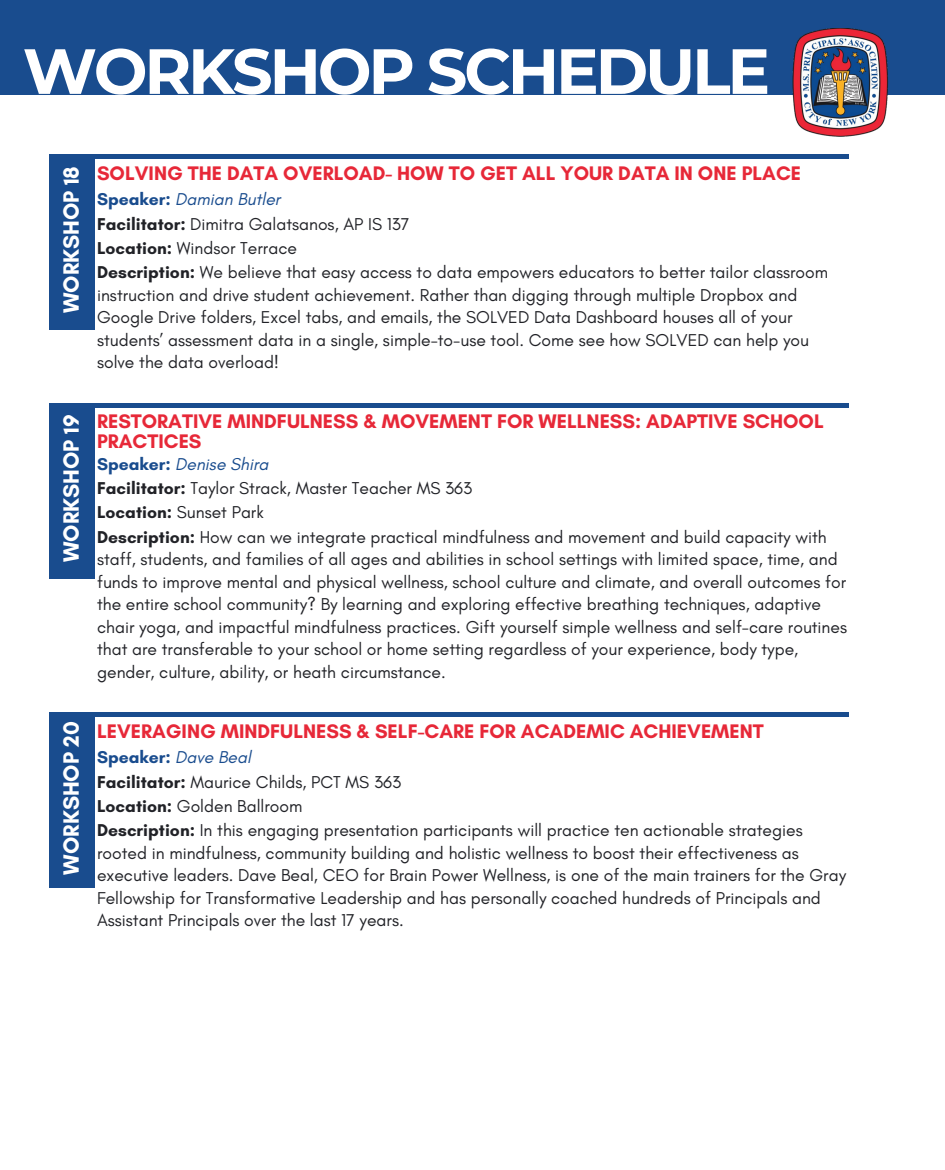
<style>
.page{position:relative;width:945px;height:1170px;background:#fff}
.page>*{position:absolute;margin:0;border:0;box-sizing:border-box;transform-origin:0 0}
.t1{font:700 63.75px "Montserrat";letter-spacing:-.05em;color:#fff}
.t2{font:700 22.5px "Glacial Indifference";color:#fff}
.t3{font:700 20px/19.8px "Glacial Indifference";color:#e72838}
.t4{font:17.5px/22.5px "Glacial Indifference";color:#212227}
.t5{font:italic 17.5px "Glacial Indifference";color:#194c8e}
.t6{font:700 17.5px "Glacial Indifference";color:#194c8e}
.s1{font-weight:700;font-style:normal}
.s2{font-weight:700}
.s3{font-weight:400;font-style:italic}
</style>
<div class="page">
<div style="left:0;top:0;width:945px;height:94px;background:#194c8e"></div>
<img style="left:787px;top:29px;width:108px;height:107px">
<div style="left:93px;top:154px;width:756px;height:5px;background:#194c8e"></div>
<div style="left:49px;top:154px;width:45px;height:176px;background:#194c8e"></div>
<div style="left:93px;top:403px;width:756px;height:5px;background:#194c8e"></div>
<div style="left:49px;top:403px;width:45px;height:175px;background:#194c8e"></div>
<div style="left:93px;top:712px;width:756px;height:5px;background:#194c8e"></div>
<div style="left:49px;top:712px;width:45px;height:176px;background:#194c8e"></div>
<p class="t1" style="left:23px;top:32px;width:749px">WORKSHOP SCHEDULE</p>
<p class="t2" style="left:58px;top:313px;width:149px;rotate:-90deg">WORKSHOP 18</p>
<p class="t3" style="left:97px;top:163px;width:706px">SOLVING THE DATA OVERLOAD- HOW TO GET ALL YOUR DATA IN ONE PLACE</p>
<p class="t5" style="left:97px;top:188px;width:185px"><span class="s1">Speaker:</span> Damian Butler</p>
<h3 class="t4" style="left:97px;top:212px;width:314px"><span class="s2">Facilitator:</span> Dimitra Galatsanos, AP IS 137</h3>
<p class="t4" style="left:97px;top:261px;width:733px"><span class="s2">Description:</span> We believe that easy access to data empowers educators to better tailor classroom instruction and drive student achievement. Rather than digging through multiple Dropbox and Google Drive folders, Excel tabs, and emails, the SOLVED Data Dashboard houses all of your students’ assessment data in a single, simple-to-use tool. Come see how SOLVED can help you solve the data overload!</p>
<h2 class="t4" style="left:97px;top:237px;width:201px"><span class="s2">Location:</span> Windsor Terrace</h2>
<p class="t2" style="left:58px;top:562px;width:149px;rotate:-90deg">WORKSHOP 19</p>
<p class="t2" style="left:58px;top:875px;width:155px;rotate:-90deg">WORKSHOP 20</p>
<p class="t3" style="left:97px;top:411px;width:728px">RESTORATIVE MINDFULNESS &amp; MOVEMENT FOR WELLNESS: ADAPTIVE SCHOOL<br>PRACTICES</p>
<p class="t5" style="left:97px;top:453px;width:173px"><span class="s1">Speaker:</span> Denise Shira</p>
<h3 class="t4" style="left:97px;top:477px;width:377px"><span class="s2">Facilitator:</span> Taylor Strack, Master Teacher MS 363</h3>
<p class="t4" style="left:97px;top:526px;width:752px"><span class="s2">Description:</span> How can we integrate practical mindfulness and movement and build capacity with staff, students, and families of all ages and abilities in school settings with limited space, time, and funds to improve mental and physical wellness, school culture and climate, and overall outcomes for the entire school community? By learning and exploring effective breathing techniques, adaptive chair yoga, and impactful mindfulness practices. Gift yourself simple wellness and self-care routines that are transferable to your school or home setting regardless of your experience, body type, gender, culture, ability, or heath circumstance.</p>
<h2 class="t4" style="left:97px;top:501px;width:168px"><span class="s2">Location:</span> Sunset Park</h2>
<p class="t3" style="left:97px;top:721px;width:668px">LEVERAGING MINDFULNESS &amp; SELF-CARE FOR ACADEMIC ACHIEVEMENT</p>
<p class="t6" style="left:97px;top:747px;width:155px">Speaker: <span class="s3">Dave Beal</span></p>
<h3 class="t4" style="left:97px;top:770px;width:306px"><span class="s2">Facilitator:</span> Maurice Childs, PCT MS 363</h3>
<p class="t4" style="left:97px;top:819px;width:751px"><span class="s2">Description:</span> In this engaging presentation participants will practice ten actionable strategies rooted in mindfulness, community building and holistic wellness to boost their effectiveness as executive leaders. Dave Beal, CEO for Brain Power Wellness, is one of the main trainers for the Gray Fellowship for Transformative Leadership and has personally coached hundreds of Principals and Assistant Principals over the last 17 years.</p>
<h2 class="t4" style="left:97px;top:795px;width:207px"><span class="s2">Location:</span> Golden Ballroom</h2>
</div>
